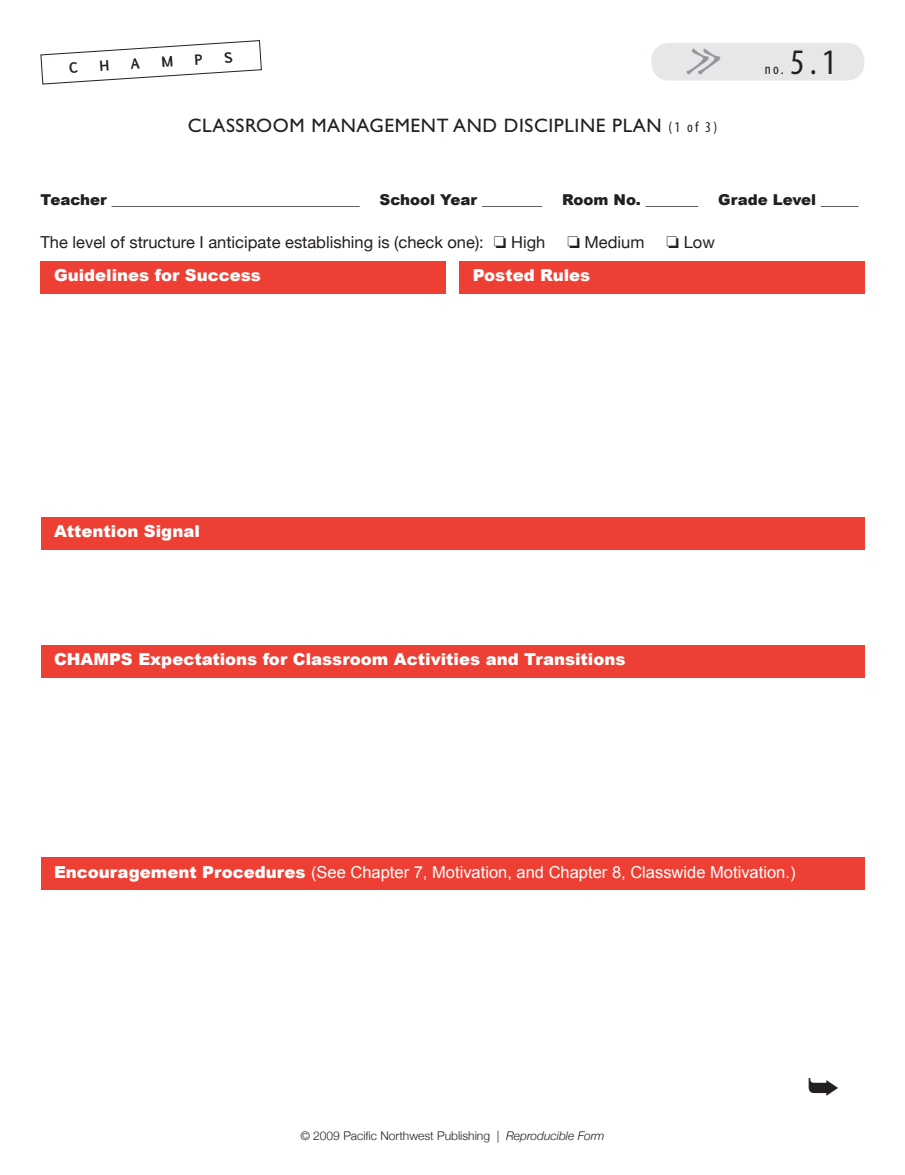
<style>
.page{position:relative;width:905px;height:1175px;background:#fff}
.page>*{position:absolute;margin:0;border:0;box-sizing:border-box;transform-origin:0 0}
.t1{font:36.75px "Handwriting Dakota";color:#939598}
.t2{font:condensed 36px "Myriad Pro";color:#231f20}
.Gill_Sans_13_pt__HEA{font:19.5px "Gill Sans Infant Std";letter-spacing:.03em;color:#231f20}
.Warnock_16_pt__WHITE{font:900 16.5px "Arial";color:#fff}
.Warnock_16_pt__WHITE-2{font:16.5px "Arial";color:#fff}
.Warnock_16_pt__WHITE-3{font:16.5px "Helvetica Neue";color:#231f20}
.Warnock_16_pt__WHITE-4{font:900 15px "Arial";color:#231f20}
.t3{font:condensed 15px "Myriad Pro";color:#231f20}
.t4{font:300 12px "Helvetica Neue";color:#231f20}
.s1{font-family:"Myriad Pro";font-stretch:condensed;font-size:15px}
.s2{font-weight:900}
.s3{font-style:italic}
</style>
<div class="page">
<div style="left:651px;top:43px;width:213px;height:38px;background:#e6e7e9;border-radius:18px"></div>
<div style="left:40px;top:261px;width:406px;height:32px;background:#ee3f34"></div>
<div style="left:459px;top:261px;width:405px;height:32px;background:#ee3f34"></div>
<div style="left:40px;top:517px;width:824px;height:32px;background:#ee3f34"></div>
<div style="left:40px;top:645px;width:824px;height:32px;background:#ee3f34"></div>
<div style="left:40px;top:857px;width:824px;height:32px;background:#ee3f34"></div>
<svg style="left:40px;top:40px;width:222px;height:45px"></svg>
<h1 class="t1" style="left:686px;top:41px;width:34px">»</h1>
<p class="Gill_Sans_13_pt__HEA" style="left:188px;top:114px;width:530px">CLASSROOM MANAGEMENT AND DISCIPLINE PLAN <span class="s1">(1 of 3)</span></p>
<p class="t3" style="left:765px;top:60px;width:20px">no.</p>
<p class="t2" style="left:790px;top:40px;width:47px">5.1</p>
<p class="Warnock_16_pt__WHITE-4" style="left:40px;top:191px;width:320px">Teacher _________________________________</p>
<p class="Warnock_16_pt__WHITE-4" style="left:379px;top:191px;width:164px">School Year ________</p>
<p class="Warnock_16_pt__WHITE-4" style="left:562px;top:191px;width:138px">Room No. _______</p>
<p class="Warnock_16_pt__WHITE-4" style="left:718px;top:191px;width:142px">Grade Level _____</p>
<p class="Warnock_16_pt__WHITE-3" style="left:40px;top:232px;width:506px">The level of structure I anticipate establishing is (check one): ❏ High</p>
<p class="Warnock_16_pt__WHITE-3" style="left:567px;top:232px;width:79px">❏ Medium</p>
<p class="Warnock_16_pt__WHITE-3" style="left:666px;top:232px;width:50px">❏ Low</p>
<p class="Warnock_16_pt__WHITE" style="left:54px;top:266px;width:208px">Guidelines for Success</p>
<p class="Warnock_16_pt__WHITE" style="left:472px;top:266px;width:119px">Posted Rules</p>
<p class="Warnock_16_pt__WHITE" style="left:54px;top:522px;width:147px">Attention Signal</p>
<p class="Warnock_16_pt__WHITE" style="left:54px;top:650px;width:573px">CHAMPS Expectations for Classroom Activities and Transitions</p>
<p class="Warnock_16_pt__WHITE-2" style="left:54px;top:862px;width:743px"><span class="s2">Encouragement Procedures</span> (See Chapter 7, Motivation, and Chapter 8, Classwide Motivation.)</p>
<p class="t4" style="left:300px;top:1128px;width:306px">© 2009 Pacific Northwest Publishing | <span class="s3">Reproducible Form</span></p>
</div>
